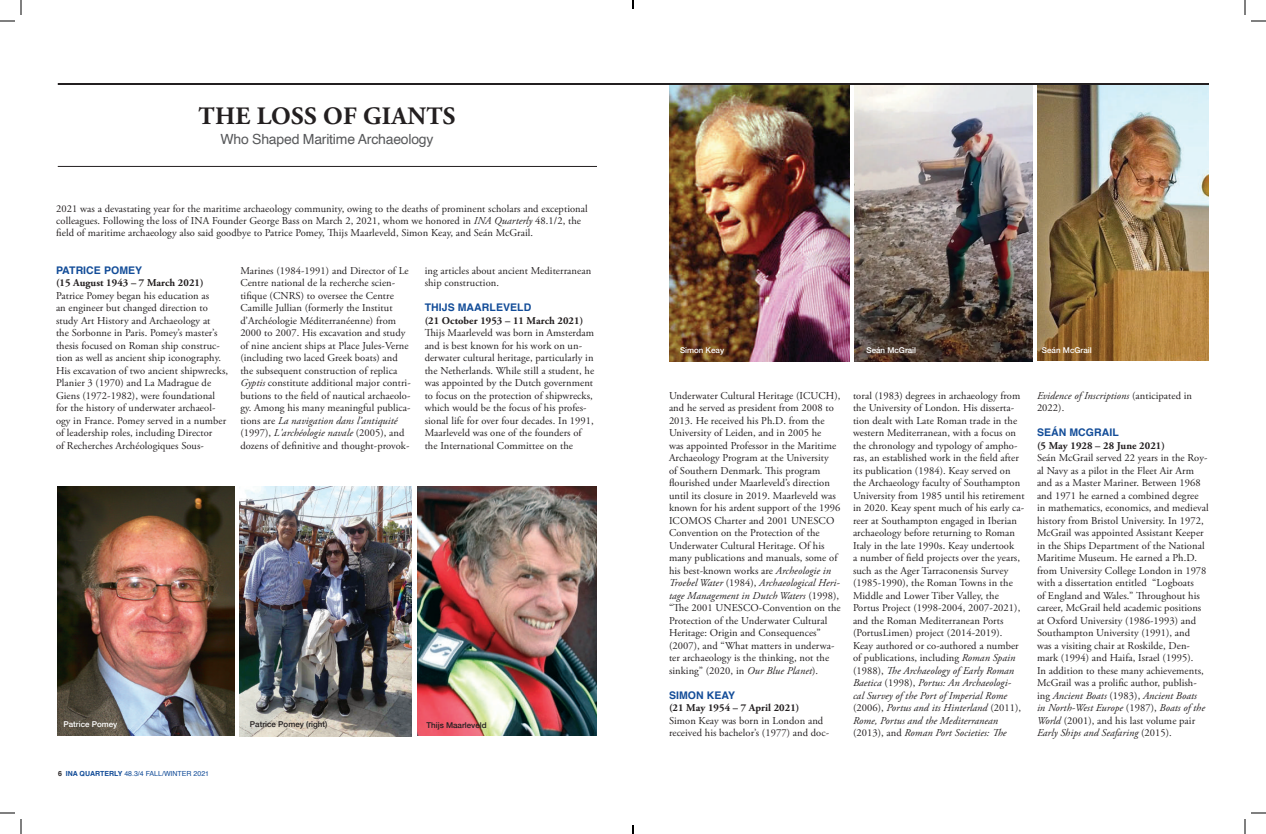
<style>
.page{position:relative;width:1266px;height:834px;background:#fff}
.page>*{position:absolute;margin:0;border:0;box-sizing:border-box;transform-origin:0 0}
.t1{font:700 25px "Adobe Garamond Pro";letter-spacing:.015em;color:#231f20}
.t2{font:14px "Helvetica";letter-spacing:-.015em;color:#57585a}
.t3{font:10.5px/12.5px "Adobe Garamond Pro";letter-spacing:.005em;color:#231f20}
.t4{font:700 10.5px "Adobe Garamond Pro";letter-spacing:.005em;color:#231f20}
.t5{font:700 10.5px "Helvetica";letter-spacing:.005em;color:#124c98}
.t6{font:italic 10.5px/12.5px "Adobe Garamond Pro";letter-spacing:.005em;color:#231f20}
.t7{font:500 8px "Helvetica Neue";color:#fff}
.t8{font:500 8px "Helvetica Neue";color:#231f20}
.t9{font:7px "Helvetica";color:#124c98}
.s1{font-style:italic}
.s2{font-weight:700;color:#231f20}
.s3{font-weight:700}
.s4{font-style:normal}
</style>
<div class="page">
<img style="left:669px;top:85px;width:181px;height:277px">
<img style="left:1037px;top:85px;width:172px;height:276px">
<hr style="left:58px;top:166px;width:539px;height:1px;background:#231f20">
<img style="left:417px;top:486px;width:180px;height:250px">
<img style="left:57px;top:486px;width:178px;height:250px">
<img style="left:239px;top:486px;width:173px;height:250px">
<img style="left:854px;top:85px;width:179px;height:277px">
<hr style="left:58px;top:83px;width:1151px;height:2px;background:#231f20">
<svg style="left:0;top:0;width:22px;height:22px"></svg>
<svg style="left:0;top:812px;width:22px;height:22px"></svg>
<svg style="left:1244px;top:0;width:22px;height:22px"></svg>
<svg style="left:1244px;top:812px;width:22px;height:22px"></svg>
<svg style="left:632px;top:0;width:2px;height:9px"></svg>
<svg style="left:632px;top:825px;width:2px;height:9px"></svg>
<h1 class="t1" style="left:199px;top:101px;width:258px">THE LOSS OF GIANTS</h1>
<h2 class="t2" style="left:220px;top:128px;width:215px">Who Shaped Maritime Archaeology</h2>
<p class="t3" style="left:56px;top:202px;width:533px">2021 was a devastating year for the maritime archaeology community, owing to the deaths of prominent scholars and exceptional colleagues. Following the loss of INA Founder George Bass on March 2, 2021, whom we honored in <span class="s1">INA Quarterly</span> 48.1/2, the field of maritime archaeology also said goodbye to Patrice Pomey, Thijs Maarleveld, Simon Keay, and Seán McGrail.</p>
<p class="t5" style="left:56px;top:262px;width:88px">PATRICE POMEY</p>
<p class="t4" style="left:56px;top:277px;width:149px">(15 August 1943 – 7 March 2021)</p>
<p class="t3" style="left:56px;top:290px;width:174px">Patrice Pomey began his education as<br>an engineer but changed direction to study Art History and Archaeology at<br>the Sorbonne in Paris. Pomey’s master’s thesis focused on Roman ship construc&shy;tion as well as ancient ship iconography.<br>His excavation of two ancient shipwrecks, Planier 3 (1970) and La Madrague de Giens (1972-1982), were foundational for the history of underwater archaeol&shy;ogy in France. Pomey served in a number of leadership roles, including Director<br>of Recherches Archéologiques Sous-</p>
<p class="t3" style="left:240px;top:265px;width:172px">Marines (1984-1991) and Director of Le Centre national de la recherche scien&shy;tifique (CNRS) to oversee the Centre Camille Jullian (formerly the Institut d’Archéologie Méditerranéenne) from 2000 to 2007. His excavation and study of nine ancient ships at Place Jules-Verne (including two laced Greek boats) and the subsequent construction of replica <span class="s1">Gyptis</span> constitute additional major contri&shy;butions to the field of nautical archaeolo&shy;gy. Among his many meaningful publica&shy;tions are <span class="s1">La navigation dans l’antiquité </span>(1997), <span class="s1">L'archéologie navale</span> (2005), and dozens of definitive and thought-provok-</p>
<p class="t3" style="left:425px;top:265px;width:168px">ing articles about ancient Mediterranean ship construction.</p>
<p class="t5" style="left:425px;top:299px;width:108px">THIJS MAARLEVELD</p>
<p class="t4" style="left:425px;top:315px;width:160px">(21 October 1953 – 11 March 2021)</p>
<p class="t3" style="left:425px;top:327px;width:171px">Thijs Maarleveld was born in Amsterdam and is best known for his work on un&shy;derwater cultural heritage, particularly in the Netherlands. While still a student, he was appointed by the Dutch government to focus on the protection of shipwrecks, which would be the focus of his profes&shy;sional life for over four decades. In 1991, Maarleveld was one of the founders of the International Committee on the</p>
<p class="t8" style="left:250px;top:718px;width:79px">Patrice Pomey (right)</p>
<p class="t7" style="left:64px;top:718px;width:55px">Patrice Pomey</p>
<p class="t8" style="left:426px;top:719px;width:62px">Thijs Maarleveld</p>
<p class="t9" style="left:58px;top:769px;width:153px"><span class="s2">6</span> <span class="s3">INA QUARTERLY</span> 48.3/4 FALL/WINTER 2021</p>
<p class="t7" style="left:680px;top:344px;width:46px">Simon Keay</p>
<p class="t7" style="left:866px;top:344px;width:51px">Seán McGrail</p>
<p class="t7" style="left:1042px;top:344px;width:51px">Seán McGrail</p>
<p class="t3" style="left:669px;top:390px;width:173px">Underwater Cultural Heritage (ICUCH), and he served as president from 2008 to 2013. He received his Ph.D. from the University of Leiden, and in 2005 he<br>was appointed Professor in the Maritime Archaeology Program at the University<br>of Southern Denmark. This program flourished under Maarleveld’s direction until its closure in 2019. Maarleveld was known for his ardent support of the 1996<br>ICOMOS Charter and 2001 UNESCO Convention on the Protection of the Underwater Cultural Heritage. Of his many publications and manuals, some of his best-known works are <span class="s1">Archeologie in Troebel Water</span> (1984), <span class="s1">Archaeological Heri&shy;tage Management in Dutch Waters</span> (1998), “The 2001 UNESCO-Convention on the Protection of the Underwater Cultural Heritage: Origin and Consequences” (2007), and “What matters in underwa&shy;ter archaeology is the thinking, not the sinking” (2020, in <span class="s1">Our Blue Planet</span>).</p>
<p class="t5" style="left:669px;top:687px;width:68px">SIMON KEAY</p>
<p class="t4" style="left:669px;top:702px;width:132px">(21 May 1954 – 7 April 2021)</p>
<p class="t3" style="left:669px;top:715px;width:162px">Simon Keay was born in London and received his bachelor’s (1977) and doc-</p>
<p class="t3" style="left:853px;top:390px;width:173px">toral (1983) degrees in archaeology from the University of London. His disserta&shy;tion dealt with Late Roman trade in the western Mediterranean, with a focus on the chronology and typology of ampho&shy;ras, an established work in the field after its publication (1984). Keay served on the Archaeology faculty of Southampton University from 1985 until his retirement in 2020. Keay spent much of his early ca&shy;reer at Southampton engaged in Iberian archaeology before returning to Roman Italy in the late 1990s. Keay undertook<br>a number of field projects over the years, such as the Ager Tarraconensis Survey (1985-1990), the Roman Towns in the Middle and Lower Tiber Valley, the Portus Project (1998-2004, 2007-2021), and the Roman Mediterranean Ports (PortusLimen) project (2014-2019).<br>Keay authored or co-authored a number of publications, including <span class="s1">Roman Spain </span>(1988), <span class="s1">The Archaeology of Early Roman Baetica</span> (1998), <span class="s1">Portus: An Archaeologi-<br>cal Survey of the Port of Imperial Rome </span>(2006), <span class="s1">Portus and its Hinterland</span> (2011), <span class="s1">Rome, Portus and the Mediterranean </span>(2013), and <span class="s1">Roman Port Societies: The</span></p>
<p class="t6" style="left:1037px;top:390px;width:157px">Evidence of Inscriptions <span class="s4">(anticipated in<br>2022).</span></p>
<p class="t5" style="left:1037px;top:424px;width:83px">SEÁN MCGRAIL</p>
<p class="t4" style="left:1037px;top:440px;width:130px">(5 May 1928 – 28 June 2021)</p>
<p class="t3" style="left:1037px;top:452px;width:173px">Seán McGrail served 22 years in the Roy&shy;al Navy as a pilot in the Fleet Air Arm and as a Master Mariner. Between 1968 and 1971 he earned a combined degree in mathematics, economics, and medieval history from Bristol University. In 1972, McGrail was appointed Assistant Keeper in the Ships Department of the National Maritime Museum. He earned a Ph.D. from University College London in 1978 with a dissertation entitled “Logboats<br>of England and Wales.” Throughout his career, McGrail held academic positions at Oxford University (1986-1993) and Southampton University (1991), and<br>was a visiting chair at Roskilde, Den&shy;mark (1994) and Haifa, Israel (1995).<br>In addition to these many achievements, McGrail was a prolific author, publish&shy;ing <span class="s1">Ancient Boats</span> (1983), <span class="s1">Ancient Boats<br>in North-West Europe</span> (1987), <span class="s1">Boats of the World</span> (2001), and his last volume pair <span class="s1">Early Ships and Seafaring</span> (2015).</p>
</div>
